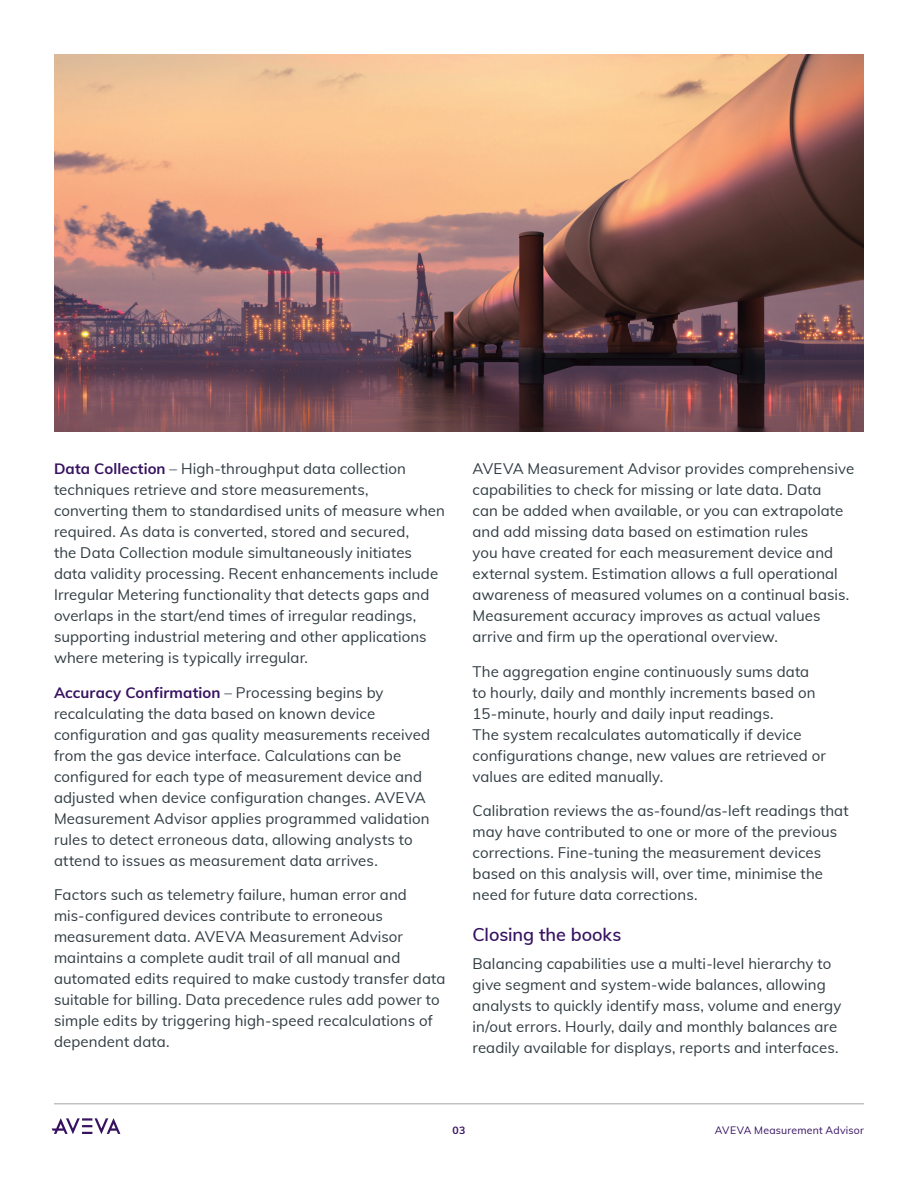
<style>
.page{position:relative;width:918px;height:1188px;background:#fff}
.page>*{position:absolute;margin:0;border:0;box-sizing:border-box;transform-origin:0 0}
.S1_Subheadlines{font:600 18px "Muli";letter-spacing:-.005em;color:#371260}
.Body_Copy{font:15px/21px "Muli";letter-spacing:.005em;color:#2f3b41}
.t1{font:10.5px "Muli";letter-spacing:.02em;color:#371260}
.t2{font:700 10.5px "Muli";color:#371260}
.s1{font-weight:700;color:#371260}
</style>
<div class="page">
<hr style="left:54px;top:1104px;width:810px;height:1px;background:#a3a7a9">
<svg style="left:52px;top:1118px;width:68px;height:16px"></svg>
<img style="left:54px;top:54px;width:810px;height:378px">
<p class="Body_Copy" style="left:54px;top:457px;width:393px"><span class="s1">Data Collection</span> – High-throughput data collection techniques retrieve and store measurements, converting them to standardised units of measure when required. As data is converted, stored and secured,<br>the Data Collection module simultaneously initiates data validity processing. Recent enhancements include Irregular Metering functionality that detects gaps and overlaps in the start/end times of irregular readings, supporting industrial metering and other applications where metering is typically irregular.</p>
<p class="Body_Copy" style="left:54px;top:681px;width:378px"><span class="s1">Accuracy Confirmation</span> – Processing begins by recalculating the data based on known device configuration and gas quality measurements received from the gas device interface. Calculations can be configured for each type of measurement device and adjusted when device configuration changes. AVEVA Measurement Advisor applies programmed validation rules to detect erroneous data, allowing analysts to attend to issues as measurement data arrives.</p>
<p class="Body_Copy" style="left:54px;top:883px;width:393px">Factors such as telemetry failure, human error and mis-configured devices contribute to erroneous measurement data. AVEVA Measurement Advisor maintains a complete audit trail of all manual and automated edits required to make custody transfer data suitable for billing. Data precedence rules add power to simple edits by triggering high-speed recalculations of dependent data.</p>
<p class="Body_Copy" style="left:472px;top:457px;width:383px">AVEVA Measurement Advisor provides comprehensive capabilities to check for missing or late data. Data<br>can be added when available, or you can extrapolate and add missing data based on estimation rules<br>you have created for each measurement device and external system. Estimation allows a full operational awareness of measured volumes on a continual basis.<br>Measurement accuracy improves as actual values arrive and firm up the operational overview.</p>
<p class="Body_Copy" style="left:472px;top:660px;width:355px">The aggregation engine continuously sums data to hourly, daily and monthly increments based on 15-minute, hourly and daily input readings.<br>The system recalculates automatically if device configurations change, new values are retrieved or values are edited manually.</p>
<p class="Body_Copy" style="left:472px;top:799px;width:378px">Calibration reviews the as-found/as-left readings that may have contributed to one or more of the previous corrections. Fine-tuning the measurement devices based on this analysis will, over time, minimise the need for future data corrections.</p>
<p class="S1_Subheadlines" style="left:472px;top:922px;width:150px">Closing the books</p>
<p class="Body_Copy" style="left:472px;top:952px;width:370px">Balancing capabilities use a multi-level hierarchy to give segment and system-wide balances, allowing analysts to quickly identify mass, volume and energy in/out errors. Hourly, daily and monthly balances are readily available for displays, reports and interfaces.</p>
<p class="t2" style="left:453px;top:1123px;width:14px">03</p>
<p class="t1" style="left:715px;top:1122px;width:151px">AVEVA Measurement Advisor</p>
</div>
